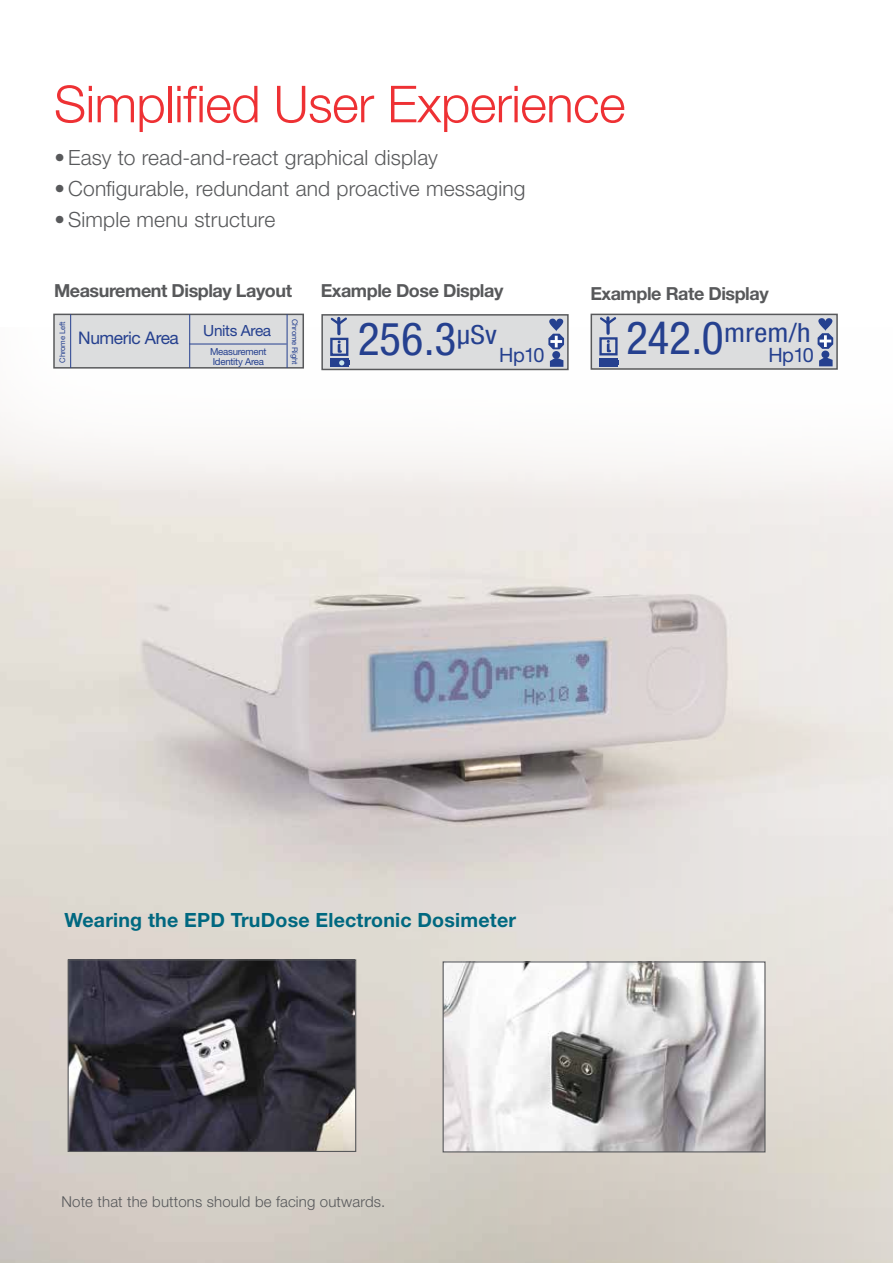
<style>
.page{position:relative;width:893px;height:1263px;background:#fff}
.page>*{position:absolute;margin:0;border:0;box-sizing:border-box;transform-origin:0 0}
.t1{font:300 51px "Helvetica Neue LT Std";letter-spacing:-.01em;color:#ee3134}
.t2{font:condensed 45.6px "Helvetica Neue LT Std";color:#25408f}
.t3{font:condensed 26.4px "Helvetica Neue LT Std";color:#25408f;scale:1.1 1}
.t4{font:300 21px "Helvetica Neue LT Std";letter-spacing:.01em;color:#58595b}
.t5{font:19.8px "Helvetica Neue LT Std";letter-spacing:-.025em;color:#25408f}
.t6{font:700 19.65px "Helvetica Neue LT Std";letter-spacing:.01em;color:#006880}
.t7{font:700 18px "Helvetica Neue LT Std";letter-spacing:-.025em;color:#58595b}
.t8{font:17.4px "Helvetica Neue LT Std";letter-spacing:-.025em;color:#25408f}
.t9{font:15.45px "Helvetica Neue LT Std";letter-spacing:-.025em;color:#25408f}
.t10{font:300 15px "Helvetica Neue LT Std";letter-spacing:.01em;color:#58595b}
.t11{font:9.6px/9.6px "Helvetica Neue LT Std";letter-spacing:-.025em;color:#25408f}
.t12{font:7.65px "Helvetica Neue LT Std";letter-spacing:-.025em;color:#25408f}
.s1{font-size:45.6px}
</style>
<div class="page">
<img style="left:0;top:507px;width:893px;height:756px">
<svg style="left:0;top:313px;width:893px;height:194px"></svg>
<div style="left:321px;top:314px;width:248px;height:56px;background:#dcddde;border:2px solid #58595b"></div>
<div style="left:330px;top:359px;width:19px;height:8px;background:#25408f"></div>
<svg style="left:339px;top:360px;width:11px;height:5px"></svg>
<div style="left:330px;top:338px;width:18px;height:18px;border:2px solid #25408f"></div>
<svg style="left:338px;top:340px;width:4px;height:13px"></svg>
<svg style="left:337px;top:327px;width:4px;height:7px"></svg>
<svg style="left:329px;top:315px;width:20px;height:12px"></svg>
<svg style="left:548px;top:319px;width:16px;height:30px"></svg>
<div style="left:552px;top:351px;width:8px;height:8px;background:#25408f;border-radius:50%"></div>
<svg style="left:550px;top:358px;width:13px;height:9px"></svg>
<div style="left:591px;top:314px;width:247px;height:56px;background:#dcddde;border:2px solid #58595b"></div>
<div style="left:599px;top:358px;width:19px;height:9px;background:#25408f"></div>
<div style="left:599px;top:337px;width:19px;height:18px;border:2px solid #25408f"></div>
<svg style="left:607px;top:340px;width:4px;height:12px"></svg>
<svg style="left:606px;top:326px;width:4px;height:7px"></svg>
<svg style="left:598px;top:315px;width:20px;height:11px"></svg>
<svg style="left:818px;top:318px;width:15px;height:31px"></svg>
<div style="left:821px;top:351px;width:8px;height:7px;background:#25408f;border-radius:50%"></div>
<svg style="left:819px;top:358px;width:14px;height:8px"></svg>
<div style="left:53px;top:314px;width:251px;height:55px;background:#dcddde;border:2px solid #58595b"></div>
<hr style="left:70px;top:314px;width:1px;height:54px;background:#25408f">
<hr style="left:287px;top:314px;width:1px;height:54px;background:#25408f">
<hr style="left:189px;top:314px;width:1px;height:54px;background:#25408f">
<hr style="left:189px;top:343px;width:98px;height:1px;background:#25408f">
<img style="left:445px;top:963px;width:318px;height:187px">
<div style="left:443px;top:961px;width:322px;height:191px;border:1px solid #58595b"></div>
<img style="left:70px;top:961px;width:284px;height:189px">
<div style="left:68px;top:959px;width:288px;height:193px;border:1px solid #58595b"></div>
<h1 class="t1" style="left:54px;top:73px;width:573px">Simplified User Experience</h1>
<p class="t4" style="left:55px;top:145px;width:385px">•Easy to read-and-react graphical display</p>
<p class="t4" style="left:55px;top:176px;width:472px">• Configurable, redundant and proactive messaging</p>
<p class="t4" style="left:55px;top:207px;width:222px">•Simple menu structure</p>
<p class="t7" style="left:54px;top:279px;width:240px">Measurement Display Layout</p>
<p class="t7" style="left:321px;top:280px;width:184px">Example Dose Display</p>
<p class="t7" style="left:590px;top:282px;width:180px">Example Rate Display</p>
<p class="t9" style="left:203px;top:322px;width:69px">Units Area</p>
<p class="t12" style="left:299px;top:319px;width:47px;rotate:90deg">Chrome Right</p>
<p class="t3" style="left:626px;top:318px;width:169px"><span class="s1">242.0</span>mrem/h</p>
<p class="t12" style="left:58px;top:363px;width:42px;rotate:-90deg">Chrome Left</p>
<h2 class="t2" style="left:358px;top:312px;width:141px">256.3<sup>µSv</sup></h2>
<p class="t8" style="left:78px;top:328px;width:102px">Numeric Area</p>
<p class="t5" style="left:768px;top:343px;width:47px">Hp10</p>
<p class="t5" style="left:499px;top:343px;width:47px">Hp10</p>
<p class="t11" style="left:210px;top:347px;width:58px">Measurement<br>Identity Area</p>
<p class="t6" style="left:64px;top:908px;width:453px">Wearing the EPD TruDose Electronic Dosimeter</p>
<p class="t10" style="left:62px;top:1192px;width:325px">Note that the buttons should be facing outwards.</p>
</div>
